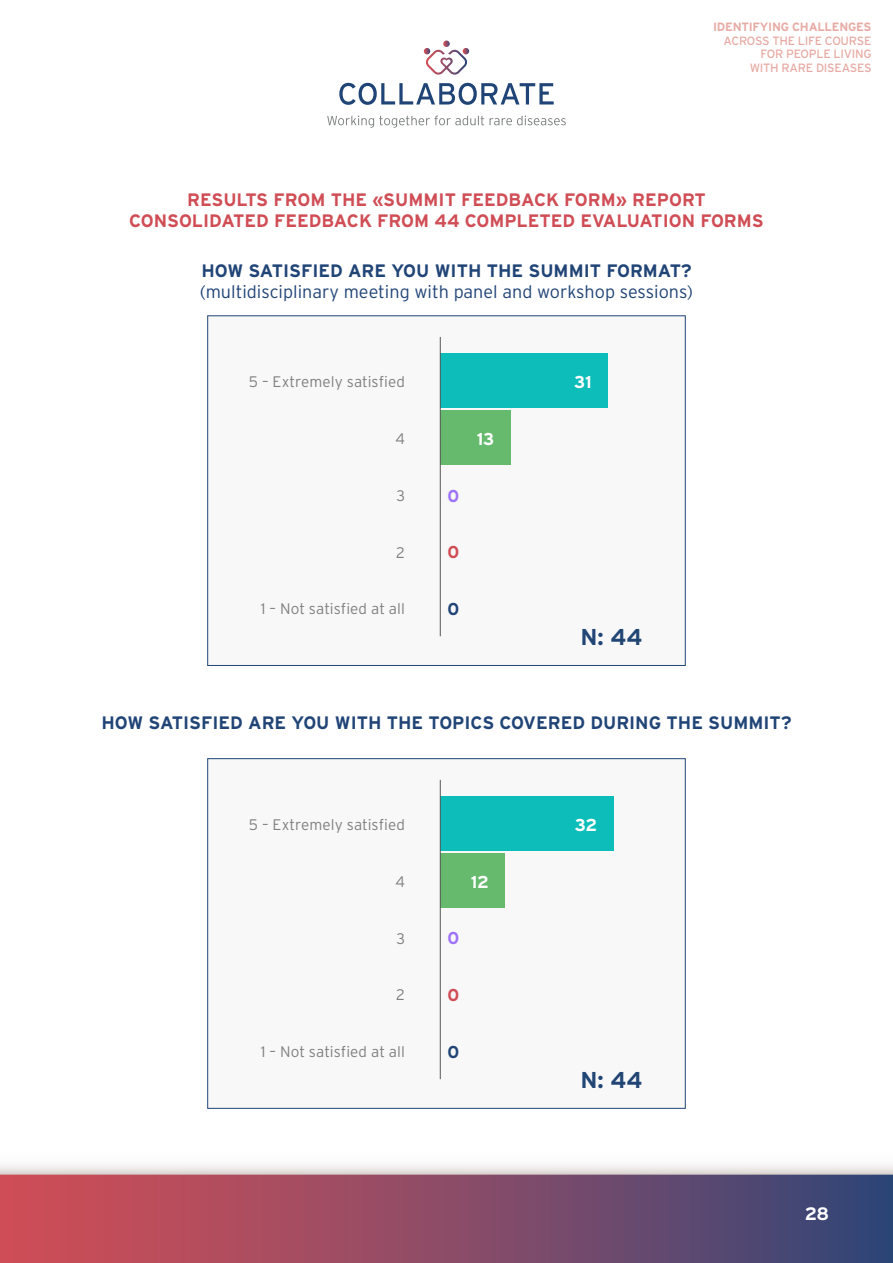
<style>
.page{position:relative;width:893px;height:1263px;background:#fff}
.page>*{position:absolute;margin:0;border:0;box-sizing:border-box;transform-origin:0 0}
.t1{font:700 22.95px "Interstate";color:#214575}
.t2{font:700 18px "Interstate";color:#214477}
.t3{font:700 18px/21px "Interstate";color:#d04d55;text-align:center}
.t4{font:300 18px "Interstate";color:#214477}
.t5{font:700 18px "Interstate";color:#fff}
.t6{font:700 17.25px "Interstate";letter-spacing:-.01em;color:#fff}
.t7{font:700 17.25px "Interstate";color:#9e73f7}
.t8{font:700 17.25px "Interstate";color:#d04d55}
.t9{font:700 17.25px "Interstate";color:#214477}
.t10{font:300 15.3px "Interstate";color:#808080}
.t11{font:12px/13.5px "Interstate";letter-spacing:-.02em;color:#e7aba5;text-align:right}
.t12{font:700 12px "Interstate";letter-spacing:-.02em;color:#e7aba5}
</style>
<div class="page">
<svg style="left:0;top:1165px;width:893px;height:10px"></svg>
<div style="left:0;top:1175px;width:893px;height:88px;background:linear-gradient(to right,#d94f56,#364778)"></div>
<svg style="left:327px;top:116px;width:157px;height:12px"></svg>
<svg style="left:490px;top:116px;width:76px;height:9px"></svg>
<svg style="left:339px;top:83px;width:215px;height:22px"></svg>
<svg style="left:424px;top:41px;width:45px;height:34px"></svg>
<div style="left:207px;top:315px;width:479px;height:351px;background:#f8f8f8;border:1px solid #214477"></div>
<div style="left:440px;top:354px;width:168px;height:54px;background:#0dbdba"></div>
<div style="left:440px;top:411px;width:71px;height:54px;background:#66ba6e"></div>
<hr style="left:440px;top:337px;width:1px;height:299px;background:#575756">
<div style="left:207px;top:758px;width:479px;height:351px;background:#f8f8f8;border:1px solid #214477"></div>
<div style="left:440px;top:797px;width:173px;height:54px;background:#0dbdba"></div>
<div style="left:440px;top:854px;width:65px;height:54px;background:#66ba6e"></div>
<hr style="left:440px;top:780px;width:1px;height:299px;background:#575756">
<p class="t12" style="left:713px;top:20px;width:160px">IDENTIFYING CHALLENGES</p>
<p class="t11" style="left:723px;top:34px;width:150px">ACROSS THE LIFE COURSE<br>FOR PEOPLE LIVING<br>WITH RARE DISEASES</p>
<p class="t3" style="left:129px;top:189px;width:636px">RESULTS FROM THE «SUMMIT FEEDBACK FORM» REPORT<br>CONSOLIDATED FEEDBACK FROM 44 COMPLETED EVALUATION FORMS</p>
<p class="t2" style="left:201px;top:260px;width:492px">HOW SATISFIED ARE YOU WITH THE SUMMIT FORMAT?</p>
<p class="t4" style="left:200px;top:281px;width:495px">(multidisciplinary meeting with panel and workshop sessions)</p>
<p class="t10" style="left:249px;top:373px;width:157px">5 – Extremely satisfied</p>
<p class="t6" style="left:574px;top:372px;width:19px">31</p>
<p class="t10" style="left:395px;top:430px;width:11px">4</p>
<p class="t6" style="left:477px;top:429px;width:19px">13</p>
<p class="t10" style="left:396px;top:487px;width:10px">3</p>
<p class="t7" style="left:447px;top:486px;width:13px">0</p>
<p class="t10" style="left:396px;top:544px;width:10px">2</p>
<p class="t8" style="left:447px;top:543px;width:13px">0</p>
<p class="t10" style="left:261px;top:600px;width:146px">1 – Not satisfied at all</p>
<p class="t9" style="left:447px;top:599px;width:13px">0</p>
<p class="t1" style="left:580px;top:625px;width:64px">N: 44</p>
<p class="t2" style="left:101px;top:712px;width:691px">HOW SATISFIED ARE YOU WITH THE TOPICS COVERED DURING THE SUMMIT?</p>
<p class="t10" style="left:249px;top:816px;width:157px">5 – Extremely satisfied</p>
<p class="t6" style="left:575px;top:815px;width:24px">32</p>
<p class="t10" style="left:395px;top:873px;width:11px">4</p>
<p class="t6" style="left:471px;top:872px;width:20px">12</p>
<p class="t10" style="left:396px;top:930px;width:10px">3</p>
<p class="t7" style="left:447px;top:929px;width:13px">0</p>
<p class="t10" style="left:396px;top:986px;width:10px">2</p>
<p class="t8" style="left:447px;top:985px;width:13px">0</p>
<p class="t10" style="left:261px;top:1043px;width:146px">1 – Not satisfied at all</p>
<p class="t9" style="left:447px;top:1042px;width:13px">0</p>
<p class="t1" style="left:580px;top:1067px;width:64px">N: 44</p>
<p class="t5" style="left:805px;top:1203px;width:26px">28</p>
</div>
